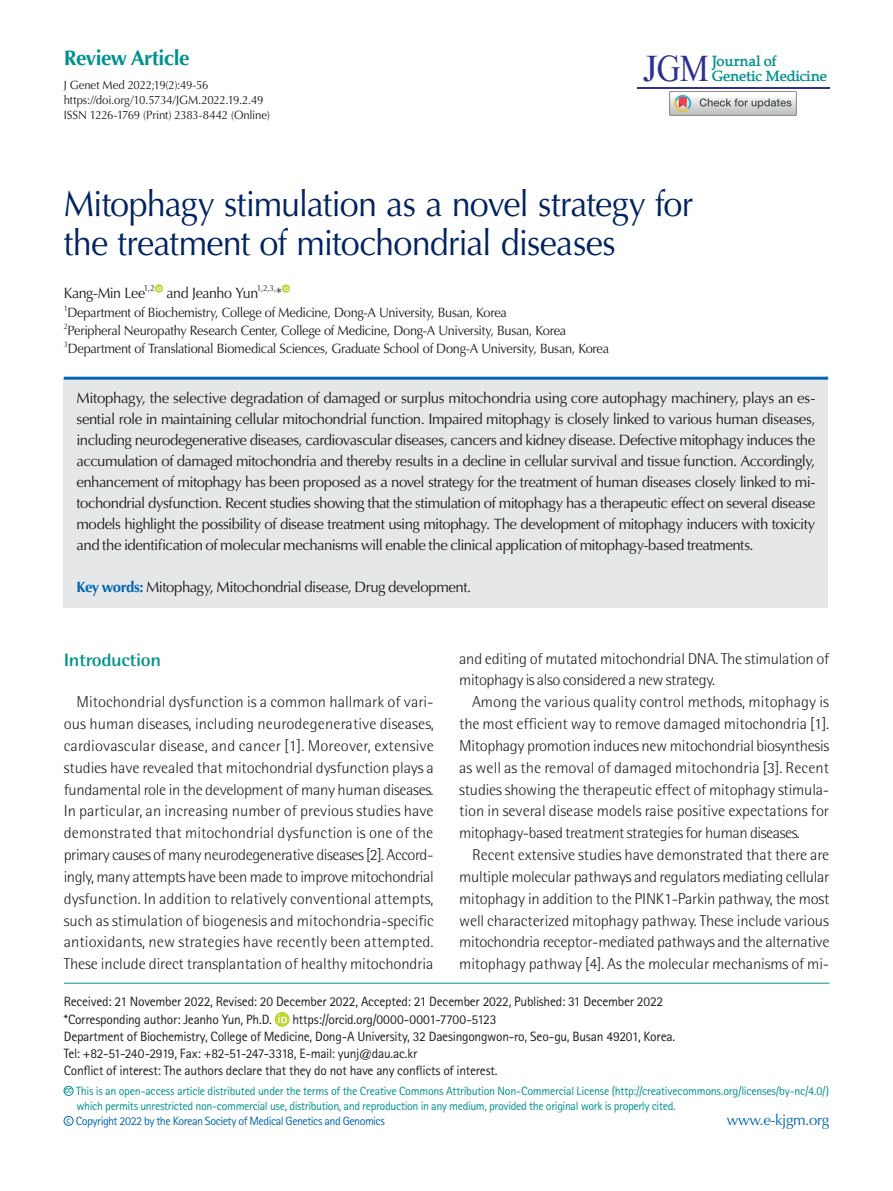
<style>
.page{position:relative;width:893px;height:1191px;background:#fff}
.page>*{position:absolute;margin:0;border:0;box-sizing:border-box;transform-origin:0 0}
.t1{font:38.4px "Mongolian Baiti";color:#2e3092}
.t2{font:36px/39px "Optima LT Std";letter-spacing:-.025em;color:#002361;scale:.95 1}
.t3{font:700 21px "Optima LT Std";letter-spacing:-.025em;color:#00918e}
.t4{font:700 18px "Rotis Semi Sans Std";letter-spacing:-.02em;color:#00918e;scale:1.1 1}
.t5{font:300 15.75px/21.9px "Rotis Semi Sans Std";letter-spacing:-.015em;color:#231f20;text-align:justify;scale:1.05 1}
.t6{font:15px/21px "Optima LT Std";letter-spacing:-.03em;color:#231f20;text-align:justify}
.t7{font:700 15px "Portland LDO";color:#00918e}
.t8{font:15px "Optima LT Std";letter-spacing:-.03em;color:#231f20;scale:.95 1}
.t9{font:15px "Optima LT Std";letter-spacing:-.025em;color:#0166b3}
.t10{font:13.5px/17px "Rotis Sans Serif Std";letter-spacing:-.02em;color:#231f20}
.t11{font:13.5px "Optima LT Std";letter-spacing:-.025em;color:#231f20;scale:.95 1}
.t12{font:12px "Rotis Sans Serif Std";letter-spacing:-.025em;color:#00918e}
.t13{font:12px/15px "Optima LT Std";letter-spacing:-.015em;color:#231f20;scale:.95 1}
.t14{font:12px "Rotis Sans Serif Std";letter-spacing:-.04em;color:#0166b3}
.t15{font:8.7px "Optima LT Std";color:#231f20;scale:.95 1}
.t16{font:7.8px "Optima LT Std";color:#231f20;scale:.95 1}
.s1{font-weight:700;color:#0166b3}
</style>
<div class="page">
<hr style="left:637px;top:87px;width:192px;height:1px;background:#2e3092">
<svg style="left:155px;top:284px;width:8px;height:9px"></svg>
<svg style="left:157px;top:286px;width:4px;height:5px"></svg>
<svg style="left:282px;top:284px;width:8px;height:9px"></svg>
<svg style="left:284px;top:286px;width:4px;height:5px"></svg>
<div style="left:64px;top:378px;width:764px;height:230px;background:#e6e7e9"></div>
<hr style="left:64px;top:377px;width:764px;height:3px;background:#0166b3">
<hr style="left:64px;top:983px;width:765px;height:1px;background:#00918e">
<svg style="left:275px;top:1012px;width:15px;height:14px"></svg>
<svg style="left:278px;top:1014px;width:9px;height:9px"></svg>
<div style="left:64px;top:1086px;width:9px;height:9px;border:1px solid #00918e;border-radius:50%"></div>
<div style="left:64px;top:1116px;width:9px;height:9px;border:1px solid #0166b3;border-radius:50%"></div>
<div style="left:669px;top:91px;width:128px;height:25px;border:1px solid #888688"></div>
<svg style="left:670px;top:91px;width:126px;height:24px"></svg>
<p class="t3" style="left:64px;top:45px;width:127px">Review Article</p>
<p class="t13" style="left:64px;top:77px;width:219px">J Genet Med 2022;19(2):49-56 https://doi.org/10.5734/JGM.2022.19.2.49<br>ISSN 1226-1769 (Print) 2383-8442 (Online)</p>
<h1 class="t1" style="left:643px;top:48px;width:68px">JGM</h1>
<p class="t7" style="left:712px;top:52px;width:67px">Journal of</p>
<p class="t7" style="left:712px;top:67px;width:117px">Genetic Medicine</p>
<p class="t2" style="left:64px;top:185px;width:664px">Mitophagy stimulation as a novel strategy for the treatment of mitochondrial diseases</p>
<p class="t8" style="left:64px;top:284px;width:87px">Kang-Min Lee</p>
<p class="t15" style="left:144px;top:282px;width:13px">1,2</p>
<p class="t8" style="left:167px;top:284px;width:98px">and Jeanho Yun</p>
<p class="t15" style="left:257px;top:282px;width:22px">1,2,3,</p>
<p class="t8" style="left:276px;top:284px;width:8px">*</p>
<p class="t16" style="left:64px;top:304px;width:6px">1</p>
<p class="t11" style="left:67px;top:305px;width:464px">Department of Biochemistry, College of Medicine, Dong-A University, Busan, Korea</p>
<p class="t16" style="left:64px;top:322px;width:6px">2</p>
<p class="t11" style="left:68px;top:323px;width:526px">Peripheral Neuropathy Research Center, College of Medicine, Dong-A University, Busan, Korea</p>
<p class="t16" style="left:64px;top:340px;width:6px">3</p>
<p class="t11" style="left:68px;top:341px;width:572px">Department of Translational Biomedical Sciences, Graduate School of Dong-A University, Busan, Korea</p>
<p class="t6" style="left:77px;top:388px;width:740px">Mitophagy, the selective degradation of damaged or surplus mitochondria using core autophagy machinery, plays an es&shy;sential role in maintaining cellular mitochondrial function. Impaired mitophagy is closely linked to various human diseases, including neurodegenerative diseases, cardiovascular diseases, cancers and kidney disease. Defective mitophagy induces the accumulation of damaged mitochondria and thereby results in a decline in cellular survival and tissue function. Accordingly, enhancement of mitophagy has been proposed as a novel strategy for the treatment of human diseases closely linked to mi&shy;tochondrial dysfunction. Recent studies showing that the stimulation of mitophagy has a therapeutic effect on several disease models highlight the possibility of disease treatment using mitophagy. The development of mitophagy inducers with toxicity and the identification of molecular mechanisms will enable the clinical application of mitophagy-based treatments.</p>
<p class="t6" style="left:77px;top:577px;width:396px"><span class="s1">Key words:</span> Mitophagy, Mitochondrial disease, Drug development.</p>
<p class="t5" style="left:459px;top:647px;width:354px">and editing of mutated mitochondrial DNA. The stimulation of</p>
<p class="t5" style="left:459px;top:669px;width:245px">mitophagy is also considered a new strategy.</p>
<p class="t5" style="left:472px;top:691px;width:341px">Among the various quality control methods, mitophagy is</p>
<p class="t5" style="left:459px;top:713px;width:354px">the most efficient way to remove damaged mitochondria [1].</p>
<p class="t5" style="left:459px;top:734px;width:354px">Mitophagy promotion induces new mitochondrial biosynthesis</p>
<p class="t5" style="left:459px;top:756px;width:354px">as well as the removal of damaged mitochondria [3]. Recent</p>
<p class="t5" style="left:459px;top:778px;width:354px">studies showing the therapeutic effect of mitophagy stimula-</p>
<p class="t5" style="left:459px;top:800px;width:354px">tion in several disease models raise positive expectations for</p>
<p class="t5" style="left:459px;top:822px;width:326px">mitophagy-based treatment strategies for human diseases.</p>
<p class="t5" style="left:472px;top:844px;width:342px">Recent extensive studies have demonstrated that there are</p>
<p class="t5" style="left:459px;top:865px;width:354px">multiple molecular pathways and regulators mediating cellular</p>
<p class="t5" style="left:459px;top:887px;width:354px">mitophagy in addition to the PINK1-Parkin pathway, the most</p>
<p class="t5" style="left:459px;top:909px;width:354px">well characterized mitophagy pathway. These include various</p>
<p class="t5" style="left:459px;top:931px;width:354px">mitochondria receptor-mediated pathways and the alternative</p>
<p class="t5" style="left:459px;top:953px;width:354px">mitophagy pathway [4]. As the molecular mechanisms of mi-</p>
<p class="t10" style="left:64px;top:992px;width:601px;line-height:18px">Received: 21 November 2022, Revised: 20 December 2022, Accepted: 21 December 2022, Published: 31 December 2022 *Corresponding author: Jeanho Yun, Ph.D.</p>
<p class="t4" style="left:64px;top:648px;width:90px">Introduction</p>
<p class="t5" style="left:64px;top:691px;width:354px;text-indent:13px">Mitochondrial dysfunction is a common hallmark of vari&shy;ous human diseases, including neurodegenerative diseases, cardiovascular disease, and cancer [1]. Moreover, extensive studies have revealed that mitochondrial dysfunction plays a fundamental role in the development of many human diseases.<br>In particular, an increasing number of previous studies have demonstrated that mitochondrial dysfunction is one of the primary causes of many neurodegenerative diseases [2]. Accord&shy;ingly, many attempts have been made to improve mitochondrial dysfunction. In addition to relatively conventional attempts, such as stimulation of biogenesis and mitochondria-specific antioxidants, new strategies have recently been attempted.<br>These include direct transplantation of healthy mitochondria</p>
<p class="t10" style="left:64px;top:1010px;width:613px;text-indent:229px">https://orcid.org/0000-0001-7700-5123<br>Department of Biochemistry, College of Medicine, Dong-A University, 32 Daesingongwon-ro, Seo-gu, Busan 49201, Korea.<br>Tel: +82-51-240-2919, Fax: +82-51-247-3318, E-mail: yunj@dau.ac.kr<br>Conflict of interest: The authors declare that they do not have any conflicts of interest.</p>
<p class="t12" style="left:65px;top:1084px;width:766px"><sup>㏄</sup> This is an open-access article distributed under the terms of the Creative Commons Attribution Non-Commercial License (http://creativecommons.org/licenses/by-nc/4.0/)</p>
<p class="t12" style="left:77px;top:1099px;width:601px">which permits unrestricted non-commercial use, distribution, and reproduction in any medium, provided the original work is properly cited.</p>
<p class="t14" style="left:67px;top:1114px;width:320px"><sup>c</sup> Copyright 2022 by the Korean Society of Medical Genetics and Genomics</p>
<p class="t9" style="left:727px;top:1110px;width:104px">www.e-kjgm.org</p>
</div>
